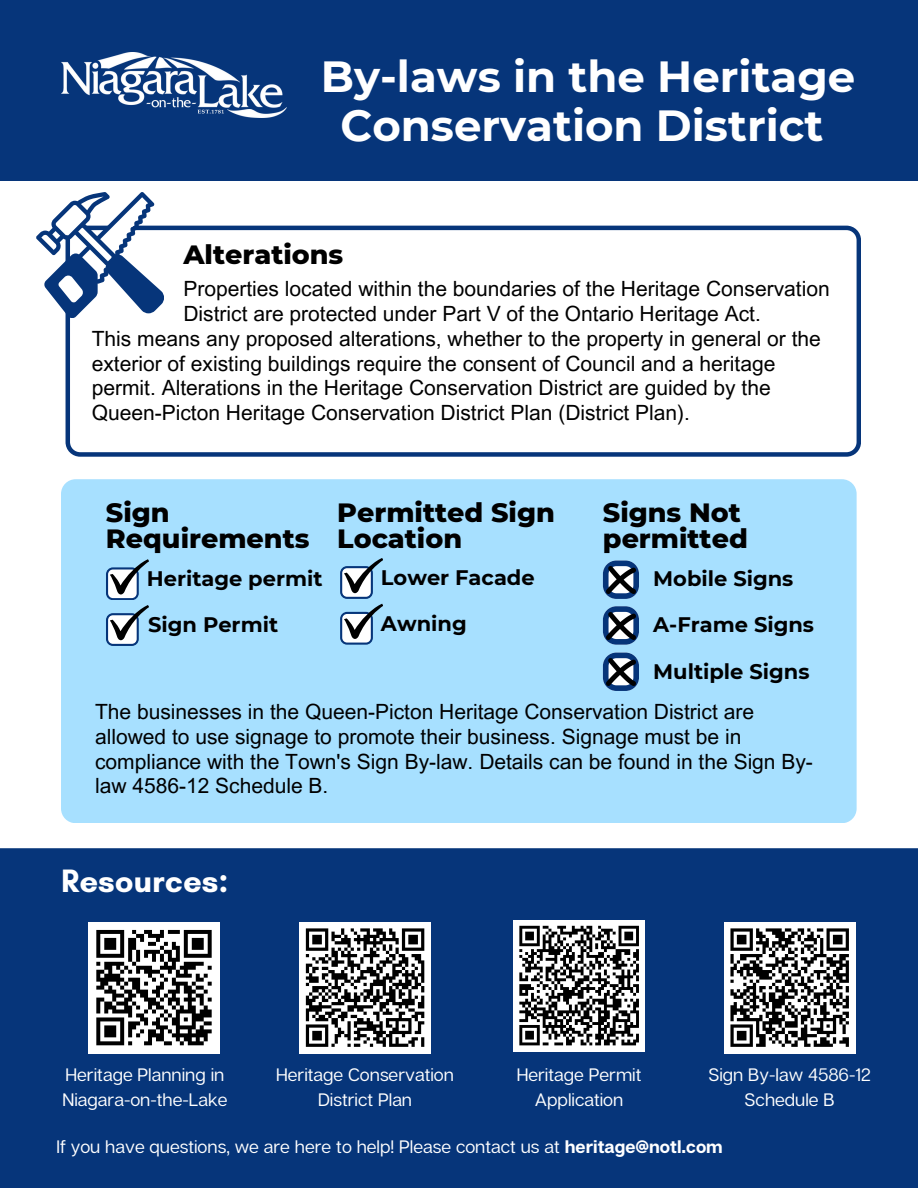
<style>
.page{position:relative;width:918px;height:1188px;background:#fff}
.page>*{position:absolute;margin:0;border:0;box-sizing:border-box;transform-origin:0 0}
.t1{font:700 43.5px/48.9px "Montserrat";color:#fff;text-align:center}
.t2{font:700 33px "Glacial Indifference";color:#fff}
.t3{font:800 27px/25.8px "Montserrat";color:#000}
.t4{font:21px/24.8px "Arial MT Pro";color:#000}
.t5{font:700 21px "Montserrat";color:#000}
.t6{font:18px/24.8px "Articulat CF";color:#fff;text-align:center}
.s1{font-weight:700}
</style>
<div class="page">
<svg style="left:66px;top:226px;width:795px;height:230px"></svg>
<div style="left:0;top:848px;width:918px;height:340px;background:#06357a"></div>
<div style="left:0;top:0;width:918px;height:180px;background:#06357a"></div>
<img style="left:61px;top:53px;width:225px;height:64px">
<div style="left:724px;top:922px;width:131px;height:131px;background:#fff"></div>
<svg style="left:730px;top:928px;width:119px;height:119px"></svg>
<div style="left:88px;top:922px;width:132px;height:131px;background:#fff"></div>
<svg style="left:96px;top:929px;width:116px;height:117px"></svg>
<div style="left:299px;top:922px;width:132px;height:131px;background:#fff"></div>
<svg style="left:305px;top:928px;width:120px;height:119px"></svg>
<svg style="left:36px;top:192px;width:129px;height:126px"></svg>
<div style="left:61px;top:479px;width:795px;height:344px;background:#a7e0ff;border-radius:15px"></div>
<svg style="left:106px;top:559px;width:43px;height:86px"></svg>
<svg style="left:603px;top:561px;width:36px;height:38px"></svg>
<img style="left:606px;top:567px;width:30px;height:26px">
<svg style="left:603px;top:606px;width:36px;height:39px"></svg>
<svg style="left:603px;top:606px;width:36px;height:38px"></svg>
<img style="left:606px;top:612px;width:30px;height:27px">
<svg style="left:340px;top:558px;width:43px;height:40px"></svg>
<svg style="left:340px;top:604px;width:43px;height:40px"></svg>
<svg style="left:603px;top:653px;width:36px;height:38px"></svg>
<img style="left:606px;top:659px;width:30px;height:26px">
<div style="left:514px;top:920px;width:131px;height:131px;background:#fff"></div>
<svg style="left:519px;top:925px;width:120px;height:121px"></svg>
<p class="t1" style="left:321px;top:52px;width:536px">By-laws in the Heritage<br>Conservation District</p>
<p class="t3" style="left:183px;top:242px;width:161px">Alterations</p>
<p class="t4" style="left:183px;top:279px;width:648px">Properties located within the boundaries of the Heritage Conservation<br>District are protected under Part V of the Ontario Heritage Act.</p>
<h5 class="t4" style="left:92px;top:329px;width:731px">This means any proposed alterations, whether to the property in general or the exterior of existing buildings require the consent of Council and a heritage permit. Alterations in the Heritage Conservation District are guided by the Queen-Picton Heritage Conservation District Plan (District Plan).</h5>
<p class="t3" style="left:106px;top:500px;width:205px">Sign<br>Requirements</p>
<h4 class="t3" style="left:603px;top:500px;width:146px">Signs Not permitted</h4>
<h3 class="t3" style="left:337px;top:500px;width:219px">Permitted Sign<br>Location</h3>
<h4 class="t5" style="left:381px;top:565px;width:155px">Lower Facade</h4>
<h4 class="t5" style="left:381px;top:611px;width:87px">Awning</h4>
<h1 class="t5" style="left:147px;top:566px;width:177px">Heritage permit</h1>
<h3 class="t5" style="left:653px;top:566px;width:142px">Mobile Signs</h3>
<p class="t5" style="left:653px;top:612px;width:162px">A-Frame Signs</p>
<h3 class="t5" style="left:148px;top:612px;width:131px">Sign Permit</h3>
<h2 class="t5" style="left:653px;top:658px;width:158px">Multiple Signs</h2>
<h4 class="t4" style="left:95px;top:702px;width:719px">The businesses in the Queen-Picton Heritage Conservation District are allowed to use signage to promote their business. Signage must be in compliance with the Town's Sign By-law. Details can be found in the Sign By&shy;law 4586-12 Schedule B.</h4>
<h5 class="t2" style="left:61px;top:861px;width:169px">Resources:</h5>
<p class="t6" style="left:517px;top:1062px;width:126px">Heritage Permit<br>Application</p>
<h5 class="t6" style="left:56px;top:1134px;width:668px">If you have questions, we are here to help! Please contact us at <span class="s1">heritage@notl.com</span></h5>
<h4 class="t6" style="left:63px;top:1062px;width:166px;text-align:left">Heritage Planning in<br>Niagara-on-the-Lake</h4>
<p class="t6" style="left:276px;top:1062px;width:179px">Heritage Conservation<br>District Plan</p>
<h4 class="t6" style="left:708px;top:1062px;width:164px">Sign By-law 4586-12<br>Schedule B</h4>
</div>
